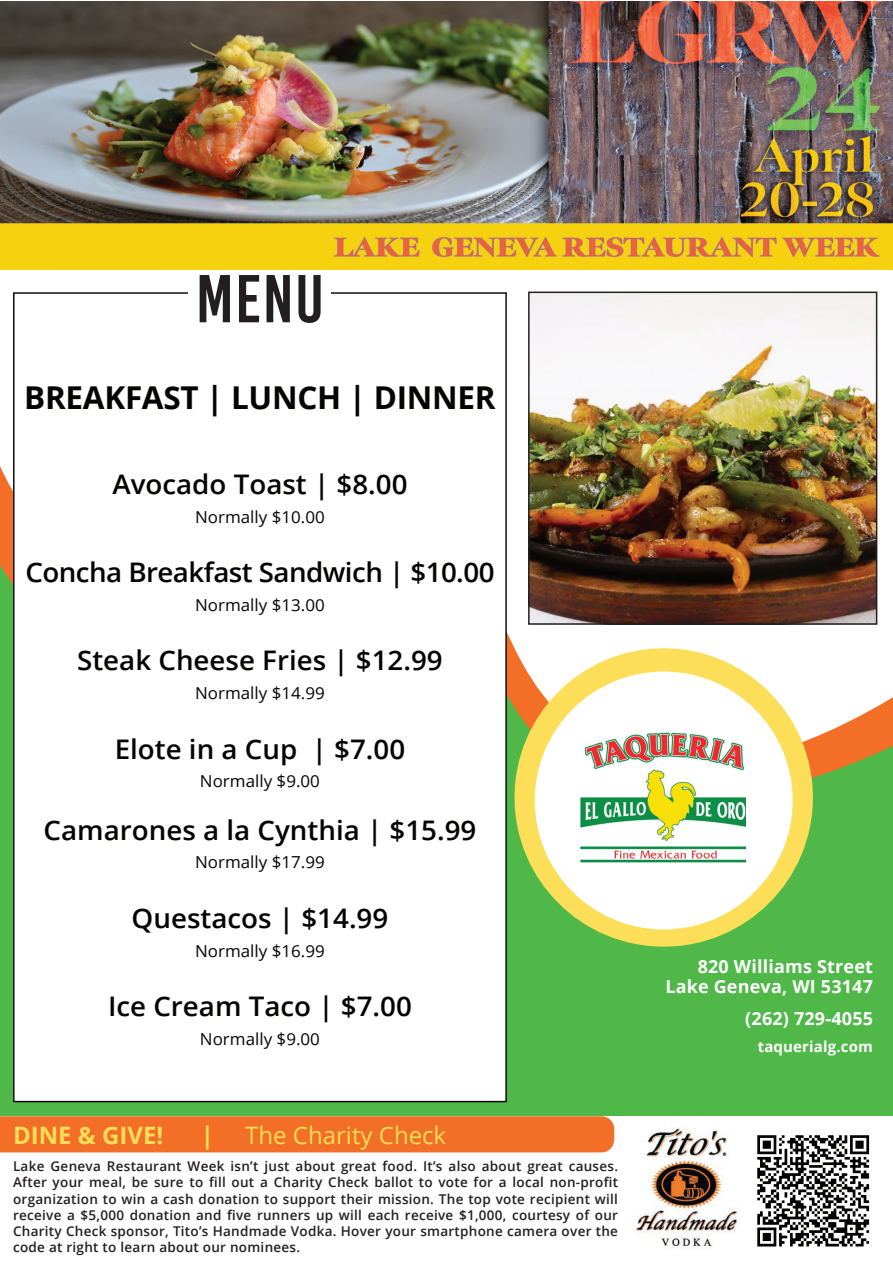
<style>
.page{position:relative;width:893px;height:1263px;background:#fff}
.page>*{position:absolute;margin:0;border:0;box-sizing:border-box;transform-origin:0 0}
.t1{font:67.5px "Bebas Kai";color:#231f20}
.t2{font:700 31.5px "Open Sans";letter-spacing:-.01em;color:#040503}
.t3{font:600 27px "Open Sans";color:#040503}
.t4{font:600 27px "Open Sans";letter-spacing:-.02em;color:#040503}
.t5{font:24px "Open Sans";color:#fcde58}
.t6{font:700 24px "Open Sans";color:#fcde58}
.t7{font:700 18px/19.5px "Open Sans";letter-spacing:.01em;color:#fff;text-align:right}
.t8{font:16.5px "Open Sans";color:#040503}
.t9{font:700 15px "Open Sans";letter-spacing:.01em;color:#fff}
.t10{font:600 13.5px/16.2px "Open Sans";letter-spacing:.02em;color:#231f20;text-align:justify}
</style>
<div class="page">
<svg style="left:0;top:494px;width:893px;height:622px;fill:#4fb848"></svg>
<div style="left:514px;top:648px;width:299px;height:299px;background:#fcde58;border-radius:50%"></div>
<div style="left:535px;top:671px;width:258px;height:258px;background:#fff;border-radius:50%"></div>
<div style="left:0;top:1116px;width:614px;height:36px;background:#f36e26"></div>
<div style="left:14px;top:293px;width:492px;height:808px;background:#fff"></div>
<img style="left:580px;top:732px;width:165px;height:131px">
<img style="left:0;top:1px;width:893px;height:268px">
<img style="left:635px;top:1128px;width:103px;height:119px">
<img style="left:757px;top:1135px;width:113px;height:112px">
<img style="left:531px;top:295px;width:343px;height:327px">
<div style="left:528px;top:292px;width:349px;height:333px;border:2px solid #231f20"></div>
<h1 class="t1" style="left:196px;top:263px;width:130px">MENU</h1>
<h2 class="t2" style="left:24px;top:376px;width:473px">BREAKFAST | LUNCH | DINNER</h2>
<h3 class="t3" style="left:112px;top:466px;width:297px">Avocado Toast | $8.00</h3>
<p class="t8" style="left:195px;top:505px;width:131px">Normally $10.00</p>
<h3 class="t4" style="left:25px;top:554px;width:471px">Concha Breakfast Sandwich | $10.00</h3>
<p class="t8" style="left:195px;top:594px;width:131px">Normally $13.00</p>
<h3 class="t3" style="left:77px;top:642px;width:367px">Steak Cheese Fries | $12.99</h3>
<p class="t8" style="left:195px;top:682px;width:131px">Normally $14.99</p>
<h3 class="t3" style="left:115px;top:730px;width:292px">Elote in a Cup | $7.00</h3>
<p class="t8" style="left:200px;top:770px;width:121px">Normally $9.00</p>
<h3 class="t3" style="left:44px;top:811px;width:434px">Camarones a la Cynthia | $15.99</h3>
<p class="t8" style="left:195px;top:851px;width:131px">Normally $17.99</p>
<h3 class="t3" style="left:132px;top:899px;width:258px">Questacos | $14.99</h3>
<p class="t8" style="left:195px;top:939px;width:131px">Normally $16.99</p>
<h3 class="t3" style="left:108px;top:988px;width:305px">Ice Cream Taco | $7.00</h3>
<p class="t8" style="left:200px;top:1027px;width:121px">Normally $9.00</p>
<h3 class="t6" style="left:13px;top:1118px;width:152px">DINE &amp; GIVE!</h3>
<h3 class="t6" style="left:201px;top:1118px;width:15px">|</h3>
<h3 class="t5" style="left:245px;top:1118px;width:202px">The Charity Check</h3>
<p class="t10" style="left:13px;top:1158px;width:606px">Lake Geneva Restaurant Week isn’t just about great food. It’s also about great causes.<br>After your meal, be sure to fill out a Charity Check ballot to vote for a local non-profit organization to win a cash donation to support their mission. The top vote recipient will receive a $5,000 donation and five runners up will each receive $1,000, courtesy of our Charity Check sponsor, Tito’s Handmade Vodka. Hover your smartphone camera over the code at right to learn about our nominees.</p>
<h3 class="t7" style="left:665px;top:956px;width:209px">820 Williams Street<br>Lake Geneva, WI 53147</h3>
<h3 class="t7" style="left:745px;top:1008px;width:129px">(262) 729-4055</h3>
<p class="t9" style="left:758px;top:1036px;width:117px">taquerialg.com</p>
</div>
